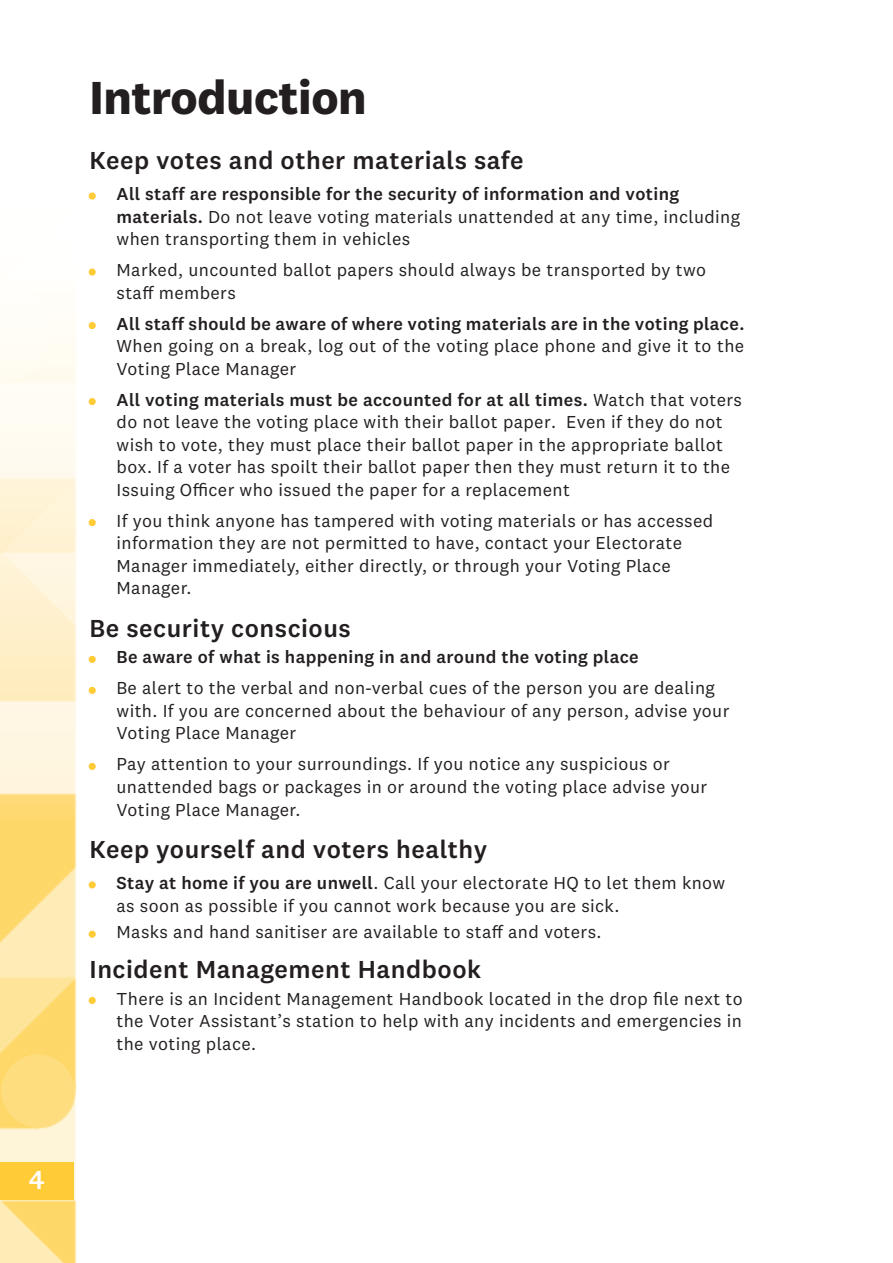
<style>
.page{position:relative;width:893px;height:1263px;background:#fff}
.page>*{position:absolute;margin:0;border:0;box-sizing:border-box;transform-origin:0 0}
.t1{font:700 48px "National 2";letter-spacing:-.01em;color:#231f20}
.t2{font:500 27px "National 2";color:#fff}
.Body_text{font:500 25.5px "National 2";letter-spacing:.02em;color:#231f20}
.t3{font:18px/22.5px "National 2";letter-spacing:.02em;color:#231f20}
.t4{font:500 18px "National 2";letter-spacing:.02em;color:#231f20}
.s1{font-size:15px;color:#ffcb37}
.s2{font-weight:500}
.s3{font-weight:400;font-size:15px;color:#ffcb37}
</style>
<div class="page">
<img style="left:0;top:334px;width:77px;height:929px">
<div style="left:0;top:1162px;width:74px;height:37px;background:#ffcb37"></div>
<p class="t1" style="left:90px;top:68px;width:279px">Introduction</p>
<p class="Body_text" style="left:90px;top:145px;width:436px">Keep votes and other materials safe</p>
<p class="t3" style="left:117px;top:183px;width:625px;text-indent:-27px"><span class="s1">•</span> <span class="s2">All staff are responsible for the security of information and voting materials.</span> Do not leave voting materials unattended at any time, including when transporting them in vehicles</p>
<p class="t3" style="left:117px;top:259px;width:591px;text-indent:-27px"><span class="s1">•</span> Marked, uncounted ballot papers should always be transported by two staff members</p>
<p class="t3" style="left:117px;top:312px;width:629px;text-align:justify;text-indent:-27px"><span class="s1">•</span> <span class="s2">All staff should be aware of where voting materials are in the voting place.<br></span>When going on a break, log out of the voting place phone and give it to the Voting Place Manager</p>
<p class="t3" style="left:117px;top:388px;width:627px;text-indent:-27px"><span class="s1">•</span> <span class="s2">All voting materials must be accounted for at all times.</span> Watch that voters do not leave the voting place with their ballot paper. Even if they do not wish to vote, they must place their ballot paper in the appropriate ballot box. If a voter has spoilt their ballot paper then they must return it to the Issuing Officer who issued the paper for a replacement</p>
<p class="t3" style="left:117px;top:509px;width:598px;text-indent:-27px"><span class="s1">•</span> If you think anyone has tampered with voting materials or has accessed information they are not permitted to have, contact your Electorate Manager immediately, either directly, or through your Voting Place Manager.</p>
<p class="Body_text" style="left:90px;top:612px;width:263px">Be security conscious</p>
<p class="t4" style="left:90px;top:646px;width:551px"><span class="s3">•</span> Be aware of what is happening in and around the voting place</p>
<p class="t3" style="left:117px;top:677px;width:614px;text-indent:-27px"><span class="s1">•</span> Be alert to the verbal and non-verbal cues of the person you are dealing with. If you are concerned about the behaviour of any person, advise your<br>Voting Place Manager</p>
<p class="t3" style="left:117px;top:753px;width:592px;text-indent:-27px"><span class="s1">•</span> Pay attention to your surroundings. If you notice any suspicious or unattended bags or packages in or around the voting place advise your<br>Voting Place Manager.</p>
<p class="Body_text" style="left:90px;top:834px;width:399px">Keep yourself and voters healthy</p>
<p class="t3" style="left:117px;top:871px;width:610px;text-indent:-27px"><span class="s1">•</span> <span class="s2">Stay at home if you are unwell</span>. Call your electorate HQ to let them know as soon as possible if you cannot work because you are sick.</p>
<p class="t3" style="left:90px;top:921px;width:513px"><span class="s1">•</span> Masks and hand sanitiser are available to staff and voters.</p>
<p class="Body_text" style="left:90px;top:953px;width:393px">Incident Management Handbook</p>
<p class="t3" style="left:117px;top:987px;width:628px;text-align:justify;text-indent:-27px"><span class="s1">•</span> There is an Incident Management Handbook located in the drop file next to the Voter Assistant’s station to help with any incidents and emergencies in the voting place.</p>
<h2 class="t2" style="left:29px;top:1163px;width:18px">4</h2>
</div>
